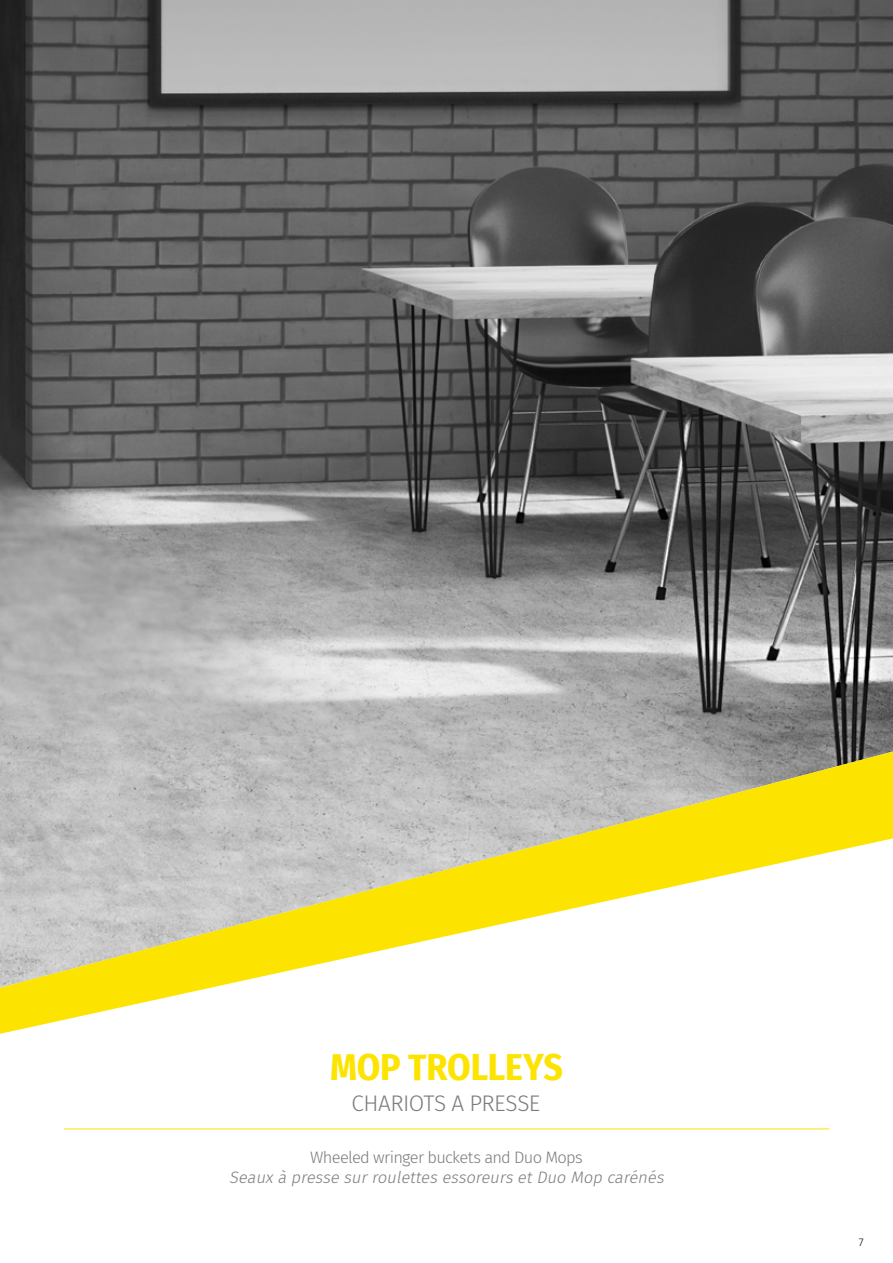
<style>
.page{position:relative;width:893px;height:1263px;background:#fff}
.page>*{position:absolute;margin:0;border:0;box-sizing:border-box;transform-origin:0 0}
.t1{font:700 37.5px "Fira Sans Condensed";letter-spacing:-.005em;color:#fce400}
.t2{font:300 22.5px "Fira Sans";letter-spacing:-.025em;color:#7c7b7b}
.t3{font:italic 300 16.5px "Fira Sans";color:#7c7b7b}
.t4{font:300 16.5px "Fira Sans";letter-spacing:-.045em;color:#7c7b7b}
.t5{font:300 11.25px "Fira Sans";color:#000}
</style>
<div class="page">
<img style="left:0;top:0;width:893px;height:751px">
<svg style="left:0;top:751px;width:893px;height:283px"></svg>
<hr style="left:64px;top:1128px;width:765px;height:1px;background:#fce400">
<h1 class="t1" style="left:330px;top:1035px;width:234px">MOP TROLLEYS</h1>
<h2 class="t2" style="left:352px;top:1087px;width:190px">CHARIOTS A PRESSE</h2>
<p class="t4" style="left:310px;top:1145px;width:274px">Wheeled wringer buckets and Duo Mops</p>
<p class="t3" style="left:229px;top:1166px;width:440px">Seauxà presse surroulettes essoreurs etDuo Mop carénés</p>
<p class="t5" style="left:859px;top:1234px;width:6px">7</p>
</div>
